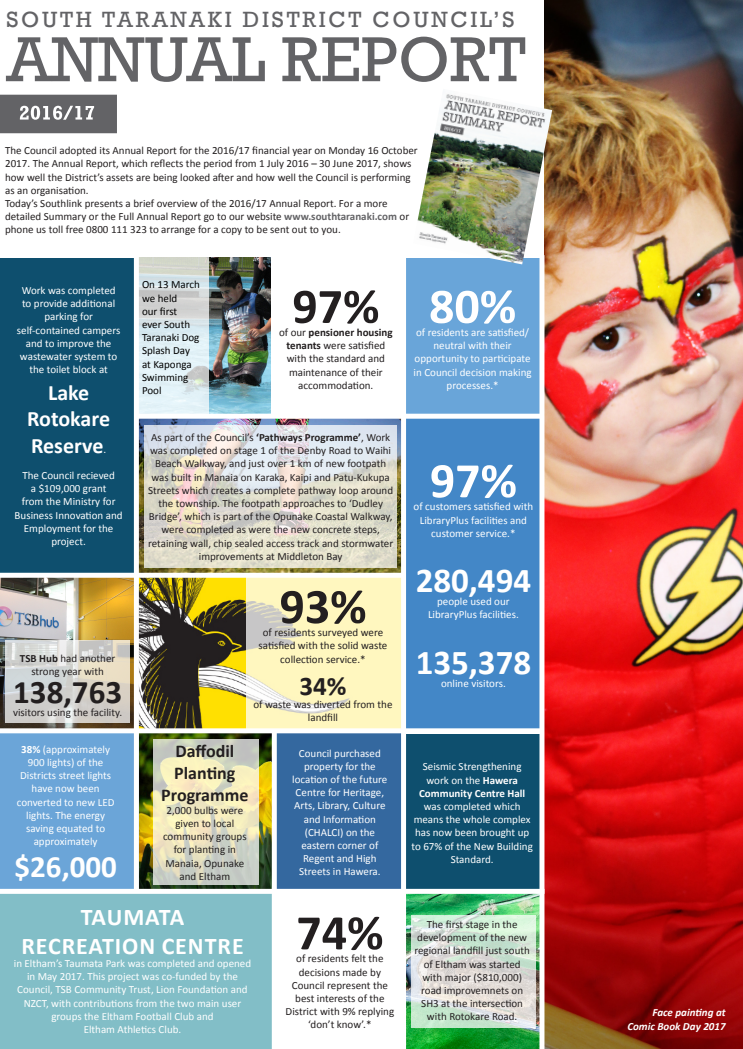
<style>
.page{position:relative;width:743px;height:1049px;background:#fff}
.page>*{position:absolute;margin:0;border:0;box-sizing:border-box;transform-origin:0 0}
.t1{font:64.6px "Rockwell";color:#636366}
.t2{font:700 50px "Calibri";color:#231f20}
.t3{font:700 50px "Calibri";color:#fff}
.t4{font:700 35px "Calibri";color:#fff}
.t5{font:700 33px "Calibri";color:#231f20}
.t6{font:700 31px "Calibri";color:#fff}
.t7{font:700 27px "Calibri";color:#231f20}
.t8{font:700 24px/28.8px "Calibri";letter-spacing:.04em;color:#fff;text-align:center}
.t9{font:22.6px "Rockwell";letter-spacing:.12em;color:#636366}
.t10{font:700 22px/26.4px "Calibri";color:#fff;text-align:center}
.t11{font:700 18px/21.6px "Calibri";color:#231f20;text-align:center}
.t12{font:11px/13.2px "Calibri";color:#231f20;text-align:center}
.t13{font:11px/13.2px "Calibri";color:#fff;text-align:center}
.t14{font:11px/13.2px "Calibri";color:#000}
.t15{font:italic 700 11px/13.2px "Calibri";color:#fff;text-align:right}
.t16{font:700 11px "Calibri";color:#231f20}
.s1{font-weight:700;color:#636366}
.s2{font-weight:400;font-size:11px}
.s3{font-weight:700}
.s4{font-weight:400}
</style>
<div class="page">
<div style="left:273px;top:732px;width:131px;height:159px;background:#34689f"></div>
<div style="left:403px;top:416px;width:138px;height:315px;background:#4387c7"></div>
<div style="left:0;top:732px;width:138px;height:159px;background:#6ba5d8"></div>
<div style="left:0;top:891px;width:273px;height:158px;background:#82bec7"></div>
<div style="left:0;top:258px;width:138px;height:316px;background:#0e4f6e"></div>
<div style="left:403px;top:258px;width:138px;height:158px;background:#69a5d9"></div>
<img style="left:139px;top:578px;width:108px;height:150px">
<img style="left:209px;top:258px;width:61px;height:156px">
<svg style="left:139px;top:257px;width:70px;height:157px"></svg>
<img style="left:139px;top:733px;width:133px;height:156px">
<img style="left:139px;top:419px;width:262px;height:154px">
<img style="left:0;top:578px;width:134px;height:150px">
<div style="left:405px;top:734px;width:137px;height:157px;background:#0e4f6e"></div>
<img style="left:406px;top:894px;width:133px;height:155px">
<img style="left:544px;top:0;width:199px;height:1049px">
<svg style="left:153px;top:739px;width:106px;height:145px"></svg>
<svg style="left:411px;top:915px;width:124px;height:113px"></svg>
<svg style="left:5px;top:641px;width:124px;height:82px"></svg>
<svg style="left:144px;top:425px;width:253px;height:142px"></svg>
<svg style="left:247px;top:578px;width:154px;height:150px;fill:#fff7bf"></svg>
<div style="left:0;top:573px;width:403px;height:5px;background:#fff"></div>
<div style="left:134px;top:254px;width:5px;height:636px;background:#fff"></div>
<div style="left:401px;top:257px;width:5px;height:792px;background:#fff"></div>
<div style="left:539px;top:255px;width:5px;height:794px;background:#fff"></div>
<div style="left:137px;top:414px;width:405px;height:5px;background:#fff"></div>
<div style="left:0;top:728px;width:544px;height:5px;background:#fff"></div>
<div style="left:272px;top:731px;width:5px;height:318px;background:#fff"></div>
<div style="left:0;top:889px;width:544px;height:5px;background:#fff"></div>
<svg style="left:0;top:95px;width:117px;height:38px"></svg>
<img style="left:417px;top:89px;width:135px;height:175px">
<p class="t9" style="left:6px;top:6px;width:509px">SOUTH TARANAKI DISTRICT COUNCIL’S</p>
<p class="t1" style="left:6px;top:22px;width:521px">ANNUAL REPORT</p>
<p class="t12" style="left:5px;top:144px;width:414px;text-align:left">The Council adopted its Annual Report for the 2016/17 financial year on Monday 16 October 2017. The Annual Report, which reflects the period from 1 July 2016 – 30 June 2017, shows how well the District’s assets are being looked after and how well the Council is performing as an organisation.</p>
<p class="t12" style="left:5px;top:197px;width:405px;text-align:left">Today’s Southlink presents a brief overview of the 2016/17 Annual Report. For a more detailed Summary or the Full Annual Report go to our website <span class="s1">www.southtaranaki.com</span> or phone us toll free 0800 111 323 to arrange for a copy to be sent out to you.</p>
<p class="t13" style="left:17px;top:284px;width:105px">Work was completed to provide additional parking for self-contained campers and to improve the wastewater system to the toilet block at</p>
<p class="t10" style="left:27px;top:379px;width:84px">Lake<br>Rotokare<br>Reserve<span class="s2">.</span></p>
<p class="t13" style="left:15px;top:469px;width:109px">The Council recieved<br>a $109,000 grant<br>from the Ministry for<br>Business Innovation and<br>Employment for the project.</p>
<p class="t12" style="left:20px;top:651px;width:97px"><span class="s3">TSB Hub</span> had another strong year with</p>
<p class="t5" style="left:13px;top:671px;width:110px">138,763</p>
<p class="t12" style="left:13px;top:706px;width:110px">visitors using the facility.</p>
<p class="t13" style="left:17px;top:742px;width:99px"><span class="s3">38%</span> (approximately<br>900 lights) of the<br>Districts street lights have now been converted to new LED lights. The energy saving equated to approximately</p>
<p class="t6" style="left:15px;top:847px;width:104px">$26,000</p>
<p class="t14" style="left:142px;top:278px;width:59px">On 13 March we held<br>our first<br>ever South<br>Taranaki Dog<br>Splash Day at Kaponga<br>Swimming<br>Pool</p>
<p class="t2" style="left:292px;top:274px;width:89px">97%</p>
<p class="t12" style="left:286px;top:339px;width:100px"><span class="s3">tenants</span> were satisfied with the standard and maintenance of their accommodation.</p>
<p class="t16" style="left:279px;top:325px;width:115px"><span class="s4">of our</span> pensioner housing</p>
<p class="t12" style="left:148px;top:431px;width:247px">As part of the Council’s <span class="s3">‘Pathways Programme’</span>, Work was completed on stage 1 of the Denby Road to Waihi Beach Walkway, and just over 1 km of new footpath was built in Manaia on Karaka, Kaipi and Patu-Kukupa Streets which creates a complete pathway loop around the township. The footpath approaches to ‘Dudley Bridge’, which is part of the Opunake Coastal Walkway, were completed as were the new concrete steps, retaining wall, chip sealed access track and stormwater improvements at Middleton Bay</p>
<p class="t2" style="left:279px;top:574px;width:89px">93%</p>
<p class="t12" style="left:258px;top:626px;width:130px">of residents surveyed were satisfied with the solid waste collection service.*</p>
<p class="t7" style="left:299px;top:669px;width:49px">34%</p>
<p class="t12" style="left:253px;top:698px;width:140px">of waste was diverted from the landfill</p>
<p class="t11" style="left:161px;top:741px;width:89px">Daffodil<br>Planting<br>Programme</p>
<p class="t12" style="left:163px;top:803px;width:85px">2,000 bulbs were given to local community groups for planting in<br>Manaia, Opunake and Eltham</p>
<p class="t13" style="left:292px;top:746px;width:97px">Council purchased property for the location of the future<br>Centre for Heritage,<br>Arts, Library, Culture and Information (CHALCI) on the eastern corner of<br>Regent and High<br>Streets in Hawera.</p>
<p class="t8" style="left:21px;top:902px;width:224px">TAUMATA<br>RECREATION CENTRE</p>
<p class="t13" style="left:14px;top:957px;width:239px">in Eltham’s Taumata Park was completed and opened in May 2017. This project was co-funded by the Council, TSB Community Trust, Lion Foundation and NZCT, with contributions from the two main user groups the Eltham Football Club and<br>Eltham Athletics Club.</p>
<p class="t2" style="left:296px;top:901px;width:89px">74%</p>
<p class="t12" style="left:286px;top:965px;width:110px">decisions made by<br>Council represent the best interests of the<br>District with 9% replying ‘don’t know’.*</p>
<p class="t12" style="left:296px;top:952px;width:89px">of residents felt the</p>
<p class="t3" style="left:429px;top:274px;width:89px">80%</p>
<p class="t13" style="left:413px;top:326px;width:120px">of residents are satisfied/ neutral with their opportunity to participate in Council decision making processes.*</p>
<p class="t3" style="left:430px;top:449px;width:89px">97%</p>
<p class="t13" style="left:413px;top:500px;width:121px">of customers satisfied with<br>LibraryPlus facilities and customer service.*</p>
<p class="t4" style="left:415px;top:558px;width:117px">280,494</p>
<p class="t13" style="left:428px;top:595px;width:92px">people used our<br>LibraryPlus facilities.</p>
<p class="t4" style="left:415px;top:640px;width:117px">135,378</p>
<p class="t13" style="left:441px;top:676px;width:66px">online visitors.</p>
<p class="t13" style="left:411px;top:760px;width:123px">Seismic Strengthening work on the <span class="s3">Hawera<br>Community Centre Hall </span>was completed which means the whole complex has now been brought up to 67% of the New Building<br>Standard.</p>
<p class="t12" style="left:414px;top:918px;width:117px">The first stage in the development of the new regional landfill just south of Eltham was started with major ($810,000) road improvemnets on<br>SH3 at the intersection with Rotokare Road.</p>
<p class="t15" style="left:627px;top:1006px;width:100px">Face painting at<br>Comic Book Day 2017</p>
</div>
